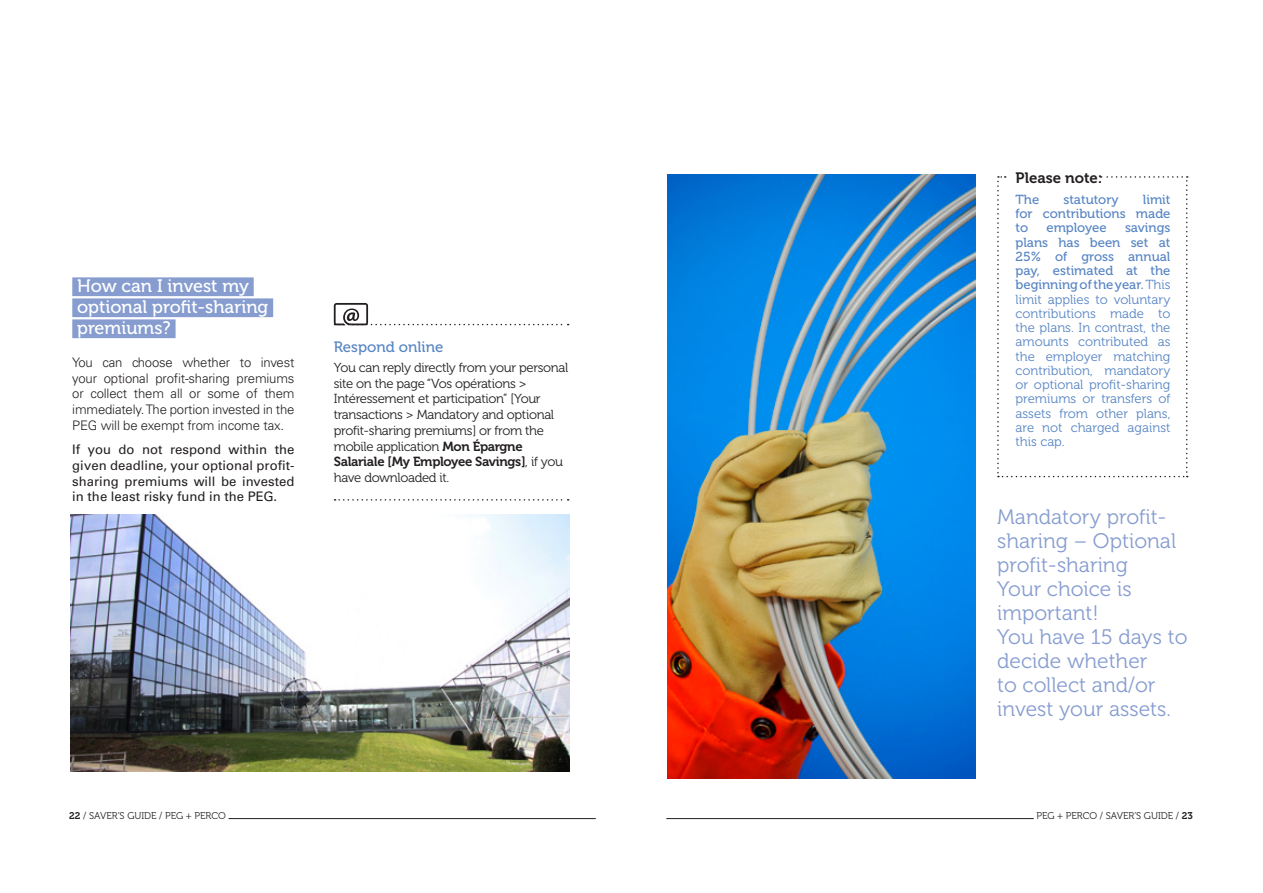
<style>
.page{position:relative;width:1263px;height:893px;background:#fff}
.page>*{position:absolute;margin:0;border:0;box-sizing:border-box;transform-origin:0 0}
.Bon_à_savoir{font:21px/24px "Museo 300";color:#879dd0}
.t1{font:18px/21px "Museo 500";color:#fff}
.Bon_à_savoir-2{font:15px "Museo 500";color:#5785c4}
.t2{font:15px "Museo 700";color:#231f20}
.t3{font:13.2px/14.2px "Museo 300";color:#5785c4;text-align:justify}
.Bon_à_savoir-3{font:13.2px/15.8px "Museo 300";letter-spacing:-.025em;color:#231f20}
.t4{font:300 13.2px/15.8px "Univers LT Std";letter-spacing:-.015em;color:#231f20;text-align:justify}
.t5{font:13.2px/15.8px "Univers LT Std";color:#231f20;text-align:justify}
.t6{font:13.2px/14.2px "Museo 500";color:#5785c4;text-align:justify}
.t7{font:9.75px "Museo 300";color:#231f20}
.s1{font-family:"Museo 700"}
.s2{font-family:"Museo 500"}
</style>
<div class="page">
<img style="left:668px;top:174px;width:307px;height:604px">
<img style="left:71px;top:514px;width:499px;height:258px">
<svg style="left:997px;top:176px;width:191px;height:301px"></svg>
<hr style="left:666px;top:818px;width:368px;height:1px;background:#231f20">
<hr style="left:229px;top:818px;width:367px;height:1px;background:#231f20">
<svg style="left:335px;top:499px;width:234px;height:2px"></svg>
<svg style="left:334px;top:303px;width:235px;height:22px"></svg>
<div style="left:72px;top:277px;width:182px;height:19px;background:#879dd0"></div>
<div style="left:72px;top:298px;width:201px;height:19px;background:#879dd0"></div>
<div style="left:72px;top:319px;width:104px;height:19px;background:#879dd0"></div>
<p class="t1" style="left:77px;top:276px;width:193px">How can I invest my optional profit-sharing premiums?</p>
<p class="t4" style="left:72px;top:354px;width:224px">You can choose whether to invest your optional profit-sharing premiums or collect them all or some of them immediately. The portion invested in the PEG will be exempt from income tax.</p>
<p class="t5" style="left:72px;top:442px;width:224px">If you do not respond within the given deadline, your optional profit&shy;sharing premiums will be invested in the least risky fund in the PEG.</p>
<p class="Bon_à_savoir-2" style="left:334px;top:338px;width:111px">Respond online</p>
<p class="Bon_à_savoir-3" style="left:334px;top:360px;width:236px">You can reply directly from your personal site on the page “Vos opérations &gt; Intéressement et participation” [Your transactions &gt; Mandatory and optional profit-sharing premiums] or from the mobile application <span class="s1">Mon Épargne Salariale [My Employee Savings]</span>, if you have downloaded it.</p>
<p class="t2" style="left:1015px;top:170px;width:88px">Please note:</p>
<p class="t6" style="left:1015px;top:192px;width:25px">The</p>
<p class="t6" style="left:1063px;top:192px;width:57px">statutory</p>
<p class="t6" style="left:1015px;top:192px;width:156px;text-indent:127px">limit for contributions made to</p>
<p class="t3" style="left:1015px;top:221px;width:156px;text-indent:109px"><span class="s2">savings plans has been set at 25% of gross annual pay, estimated at the beginning of the year.</span> This limit applies to voluntary contributions made to the plans. In contrast, the amounts contributed as the employer matching contribution, mandatory or optional profit-sharing premiums or transfers of assets from other plans, are not charged against this cap.</p>
<p class="t6" style="left:1046px;top:221px;width:62px">employee</p>
<p class="Bon_à_savoir" style="left:997px;top:505px;width:181px">Mandatory profit&shy;sharing – Optional profit-sharing</p>
<p class="Bon_à_savoir" style="left:997px;top:577px;width:192px">Your choice is important!<br>You have 15 days to decide whether<br>to collect and/or invest your assets.</p>
<p class="t7" style="left:69px;top:810px;width:158px"><span class="s1">22</span> / SAVER’S GUIDE / PEG + PERCO</p>
<p class="t7" style="left:1036px;top:810px;width:158px">PEG + PERCO / SAVER’S GUIDE / <span class="s1">23</span></p>
</div>
